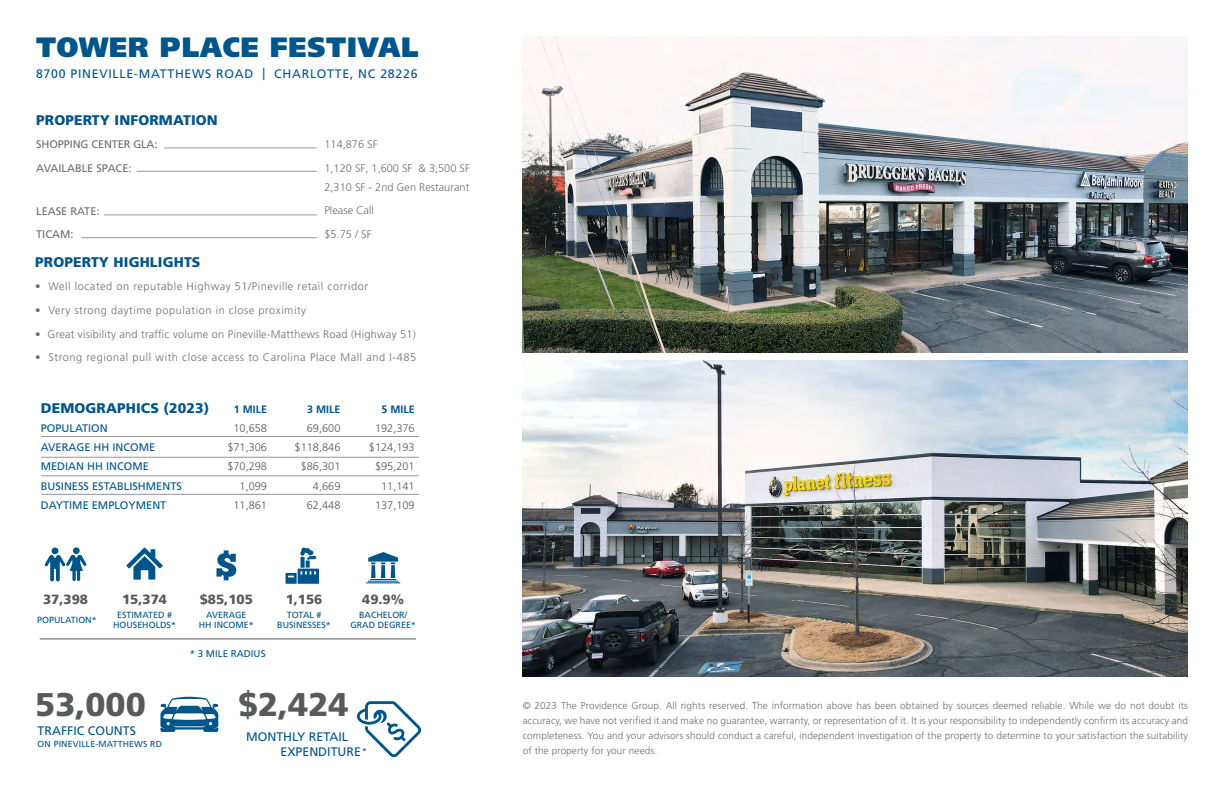
<style>
.page{position:relative;width:1224px;height:792px;background:#fff}
.page>*{position:absolute;margin:0;border:0;box-sizing:border-box;transform-origin:0 0}
.t1{font:900 32.8px "Frutiger LT Std";color:#58595b}
.t2{font:900 28px "Frutiger LT Std";letter-spacing:.03em;color:#00558b;scale:.94 1}
.t3{font:900 14px "Frutiger LT Std";letter-spacing:.01em;color:#00558b}
.t4{font:900 13.4px "Frutiger LT Std";color:#58595b}
.t5{font:12.4px/14.8px "Frutiger LT Std";color:#00558b}
.t6{font:12.3px "Frutiger LT Std";letter-spacing:.06em;color:#00558b}
.t7{font:300 11px "Frutiger LT Std";letter-spacing:.05em;color:#6d6e71}
.t8{font:300 11px "Frutiger LT Std";color:#58595b}
.t9{font:11px "Frutiger LT Std";color:#00558b}
.t10{font:300 11px/23.6px "Frutiger LT Std";color:#6d6e71}
.t11{font:300 11px "Frutiger LT Std";letter-spacing:.02em;color:#6d6e71}
.t12{font:11px/23.6px "Frutiger LT Std";color:#6d6e71}
.t13{font:700 10.7px "Frutiger LT Std";color:#00558b}
.t14{font:300 10px/15px "Frutiger LT Std";letter-spacing:.01em;color:#6d6e71;text-align:justify}
.t15{font:9.8px "Frutiger LT Std";color:#00558b}
.t16{font:8.9px/10.7px "Frutiger LT Std";color:#00558b;text-align:center}
.t17{font:8.7px "Frutiger LT Std";letter-spacing:.02em;color:#00558b}
</style>
<div class="page">
<svg style="left:41px;top:456px;width:378px;height:38px"></svg>
<hr style="left:41px;top:436px;width:378px;height:1px;background:#939598">
<hr style="left:41px;top:457px;width:378px;height:1px;background:#939598">
<hr style="left:41px;top:476px;width:378px;height:1px;background:#939598">
<hr style="left:41px;top:494px;width:378px;height:1px;background:#939598">
<svg style="left:286px;top:548px;width:33px;height:36px"></svg>
<svg style="left:45px;top:547px;width:42px;height:34px"></svg>
<svg style="left:126px;top:547px;width:37px;height:33px"></svg>
<svg style="left:216px;top:550px;width:20px;height:30px"></svg>
<svg style="left:366px;top:552px;width:34px;height:31px"></svg>
<hr style="left:40px;top:639px;width:376px;height:1px;background:#58595b">
<svg style="left:160px;top:697px;width:58px;height:35px"></svg>
<svg style="left:357px;top:701px;width:64px;height:56px"></svg>
<hr style="left:81px;top:237px;width:236px;height:1px;background:#939598">
<hr style="left:104px;top:215px;width:213px;height:1px;background:#939598">
<hr style="left:137px;top:171px;width:180px;height:1px;background:#939598">
<hr style="left:164px;top:148px;width:153px;height:1px;background:#939598">
<img style="left:523px;top:360px;width:665px;height:317px">
<img style="left:523px;top:36px;width:665px;height:317px">
<h2 class="t2" style="left:36px;top:30px;width:409px">TOWER PLACE FESTIVAL</h2>
<p class="t6" style="left:36px;top:66px;width:383px">8700 PINEVILLE-MATTHEWS ROAD | CHARLOTTE, NC 28226</p>
<h3 class="t3" style="left:36px;top:111px;width:183px">PROPERTY INFORMATION</h3>
<p class="t12" style="left:36px;top:133px;width:123px">SHOPPING CENTER GLA:<br>AVAILABLE SPACE:</p>
<p class="t12" style="left:36px;top:199px;width:65px">LEASE RATE:<br>TICAM:</p>
<p class="t10" style="left:324px;top:133px;width:147px">114,876 SF<br>1,120 SF, 1,600 SF &amp; 3,500 SF</p>
<p class="t10" style="left:324px;top:175px;width:146px">2,310 SF - 2nd Gen Restaurant<br>Please Call<br>$5.75 / SF</p>
<h3 class="t3" style="left:35px;top:253px;width:167px">PROPERTY HIGHLIGHTS</h3>
<p class="t7" style="left:35px;top:280px;width:334px">• Well located on reputable Highway 51/Pineville retail corridor</p>
<p class="t7" style="left:35px;top:304px;width:272px">• Very strong daytime population in close proximity</p>
<p class="t11" style="left:35px;top:328px;width:382px">• Great visibility and traffic volume on Pineville-Matthews Road (Highway 51)</p>
<p class="t7" style="left:35px;top:351px;width:382px">• Strong regional pull with close access to Carolina Place Mall and I-485</p>
<h3 class="t3" style="left:41px;top:400px;width:170px">DEMOGRAPHICS (2023)</h3>
<p class="t13" style="left:234px;top:403px;width:35px">1 MILE</p>
<p class="t13" style="left:307px;top:403px;width:35px">3 MILE</p>
<p class="t13" style="left:381px;top:403px;width:35px">5 MILE</p>
<p class="t9" style="left:41px;top:421px;width:69px">POPULATION</p>
<p class="t8" style="left:233px;top:422px;width:35px">10,658</p>
<p class="t8" style="left:307px;top:422px;width:35px">69,600</p>
<p class="t8" style="left:375px;top:422px;width:41px">192,376</p>
<p class="t9" style="left:41px;top:441px;width:116px">AVERAGE HH INCOME</p>
<p class="t8" style="left:227px;top:441px;width:41px">$71,306</p>
<p class="t8" style="left:295px;top:441px;width:47px">$118,846</p>
<p class="t8" style="left:369px;top:441px;width:47px">$124,193</p>
<p class="t9" style="left:41px;top:460px;width:110px">MEDIAN HH INCOME</p>
<p class="t8" style="left:227px;top:460px;width:41px">$70,298</p>
<p class="t8" style="left:301px;top:460px;width:41px">$86,301</p>
<p class="t8" style="left:375px;top:460px;width:41px">$95,201</p>
<p class="t9" style="left:41px;top:479px;width:143px">BUSINESS ESTABLISHMENTS</p>
<p class="t8" style="left:240px;top:480px;width:29px">1,099</p>
<p class="t8" style="left:313px;top:480px;width:29px">4,669</p>
<p class="t8" style="left:381px;top:480px;width:35px">11,141</p>
<p class="t9" style="left:41px;top:499px;width:127px">DAYTIME EMPLOYMENT</p>
<p class="t8" style="left:233px;top:499px;width:35px">11,861</p>
<p class="t8" style="left:307px;top:499px;width:35px">62,448</p>
<p class="t8" style="left:375px;top:499px;width:41px">137,109</p>
<h3 class="t4" style="left:43px;top:592px;width:46px">37,398</h3>
<p class="t16" style="left:37px;top:614px;width:61px">POPULATION*</p>
<h3 class="t4" style="left:122px;top:592px;width:46px">15,374</h3>
<p class="t16" style="left:113px;top:609px;width:65px">ESTIMATED #<br>HOUSEHOLDS*</p>
<h3 class="t4" style="left:200px;top:592px;width:55px">$85,105</h3>
<p class="t16" style="left:199px;top:609px;width:57px">AVERAGE<br>HH INCOME*</p>
<h3 class="t4" style="left:286px;top:592px;width:38px">1,156</h3>
<p class="t16" style="left:277px;top:609px;width:55px">TOTAL #<br>BUSINESSES*</p>
<h3 class="t4" style="left:362px;top:592px;width:44px">49.9%</h3>
<p class="t16" style="left:350px;top:609px;width:67px">BACHELOR/<br>GRAD DEGREE*</p>
<p class="t15" style="left:190px;top:648px;width:77px">* 3 MILE RADIUS</p>
<h1 class="t1" style="left:35px;top:685px;width:112px">53,000</h1>
<h1 class="t1" style="left:238px;top:685px;width:112px">$2,424</h1>
<p class="t5" style="left:38px;top:723px;width:100px">TRAFFIC COUNTS</p>
<p class="t17" style="left:38px;top:739px;width:126px">ON PINEVILLE-MATTHEWS RD</p>
<p class="t5" style="left:281px;top:730px;width:88px;text-indent:-34px">MONTHLY RETAIL<br>EXPENDITURE <sup>*</sup></p>
<p class="t14" style="left:523px;top:698px;width:667px">© 2023 The Providence Group. All rights reserved. The information above has been obtained by sources deemed reliable. While we do not doubt its accuracy, we have not verified it and make no guarantee, warranty, or representation of it. It is your responsibility to independently confirm its accuracy and completeness. You and your advisors should conduct a careful, independent investigation of the property to determine to your satisfaction the suitability of the property for your needs.</p>
</div>
